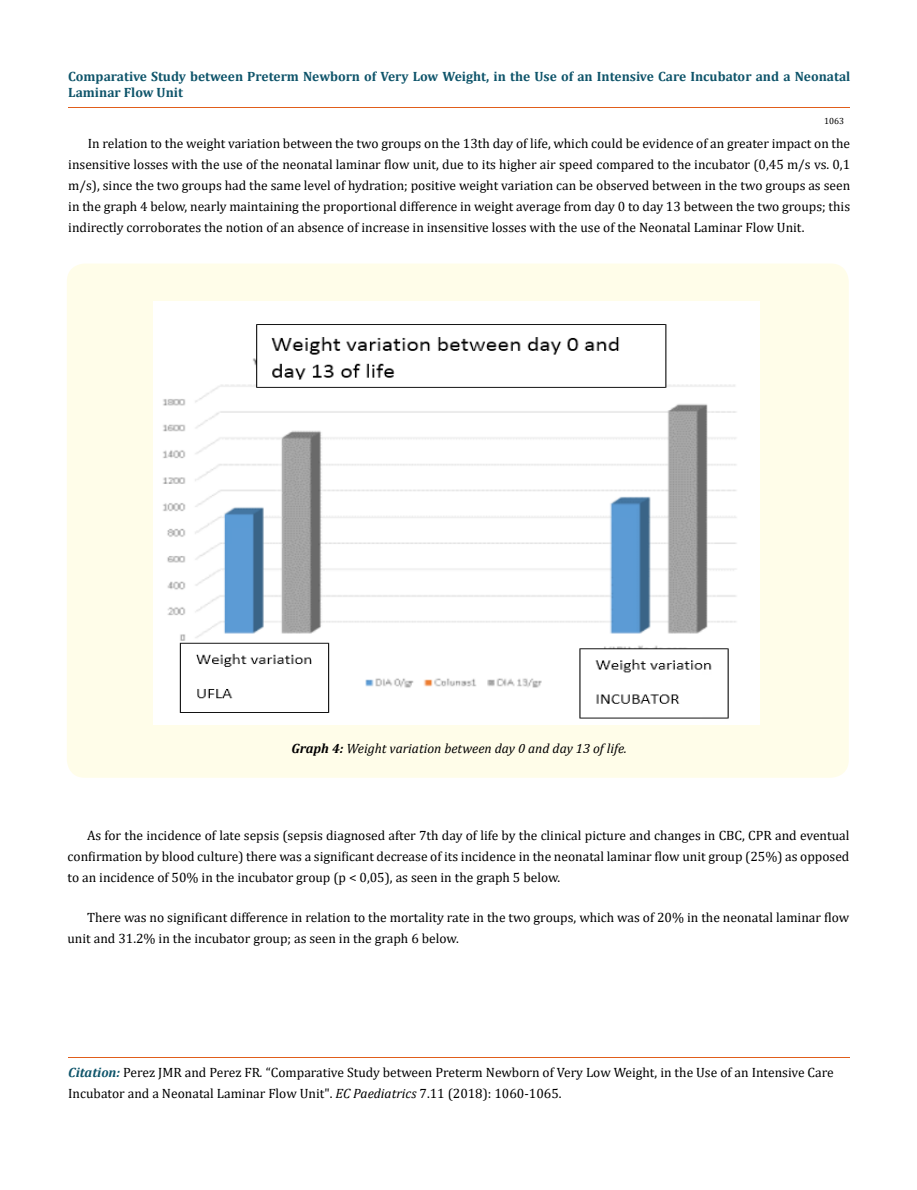
<style>
.page{position:relative;width:917px;height:1190px;background:#fff}
.page>*{position:absolute;margin:0;border:0;box-sizing:border-box;transform-origin:0 0}
.t1{font:13.5px/21px "Cambria";color:#000}
.t2{font:700 13.5px/16.5px "Cambria";color:#0e546a}
.t3{font:italic 13.5px "Cambria";color:#000}
.t4{font:9px "Cambria";color:#000}
.s1{font-weight:700}
.s2{font-weight:700;font-style:italic;color:#0e546a}
.s3{font-style:italic}
</style>
<div class="page">
<hr style="left:68px;top:108px;width:781px;height:1px;background:#e05d1a">
<hr style="left:68px;top:1057px;width:781px;height:1px;background:#e05d1a">
<div style="left:67px;top:263px;width:781px;height:514px;background:#fffde9;border-radius:18px"></div>
<img style="left:153px;top:302px;width:606px;height:423px">
<p class="t2" style="left:68px;top:68px;width:783px">Comparative Study between Preterm Newborn of Very Low Weight, in the Use of an Intensive Care Incubator and a Neonatal<br>Laminar Flow Unit</p>
<p class="t4" style="left:824px;top:116px;width:21px">1063</p>
<p class="t1" style="left:68px;top:132px;width:783px;text-align:justify;text-indent:19px">In relation to the weight variation between the two groups on the 13th day of life, which could be evidence of an greater impact on the insensitive losses with the use of the neonatal laminar flow unit, due to its higher air speed compared to the incubator (0,45 m/s vs. 0,1 m/s), since the two groups had the same level of hydration; positive weight variation can be observed between in the two groups as seen in the graph 4 below, nearly maintaining the proportional difference in weight average from day 0 to day 13 between the two groups; this indirectly corroborates the notion of an absence of increase in insensitive losses with the use of the Neonatal Laminar Flow Unit.</p>
<p class="t3" style="left:291px;top:738px;width:337px"><span class="s1">Graph 4:</span> Weight variation between day 0 and day 13 of life.</p>
<p class="t1" style="left:68px;top:825px;width:783px;text-align:justify;text-indent:19px">As for the incidence of late sepsis (sepsis diagnosed after 7th day of life by the clinical picture and changes in CBC, CPR and eventual confirmation by blood culture) there was a significant decrease of its incidence in the neonatal laminar flow unit group (25%) as opposed to an incidence of 50% in the incubator group (p &lt; 0,05), as seen in the graph 5 below.</p>
<p class="t1" style="left:68px;top:907px;width:783px;text-indent:19px">There was no significant difference in relation to the mortality rate in the two groups, which was of 20% in the neonatal laminar flow unit and 31.2% in the incubator group; as seen in the graph 6 below.</p>
<p class="t1" style="left:68px;top:1062px;width:767px"><span class="s2">Citation:</span> Perez JMR and Perez FR<span class="s3">.</span> “Comparative Study between Preterm Newborn of Very Low Weight, in the Use of an Intensive Care<br>Incubator and a Neonatal Laminar Flow Unit". <span class="s3">EC Paediatrics</span> 7.11 (2018): 1060-1065.</p>
</div>
